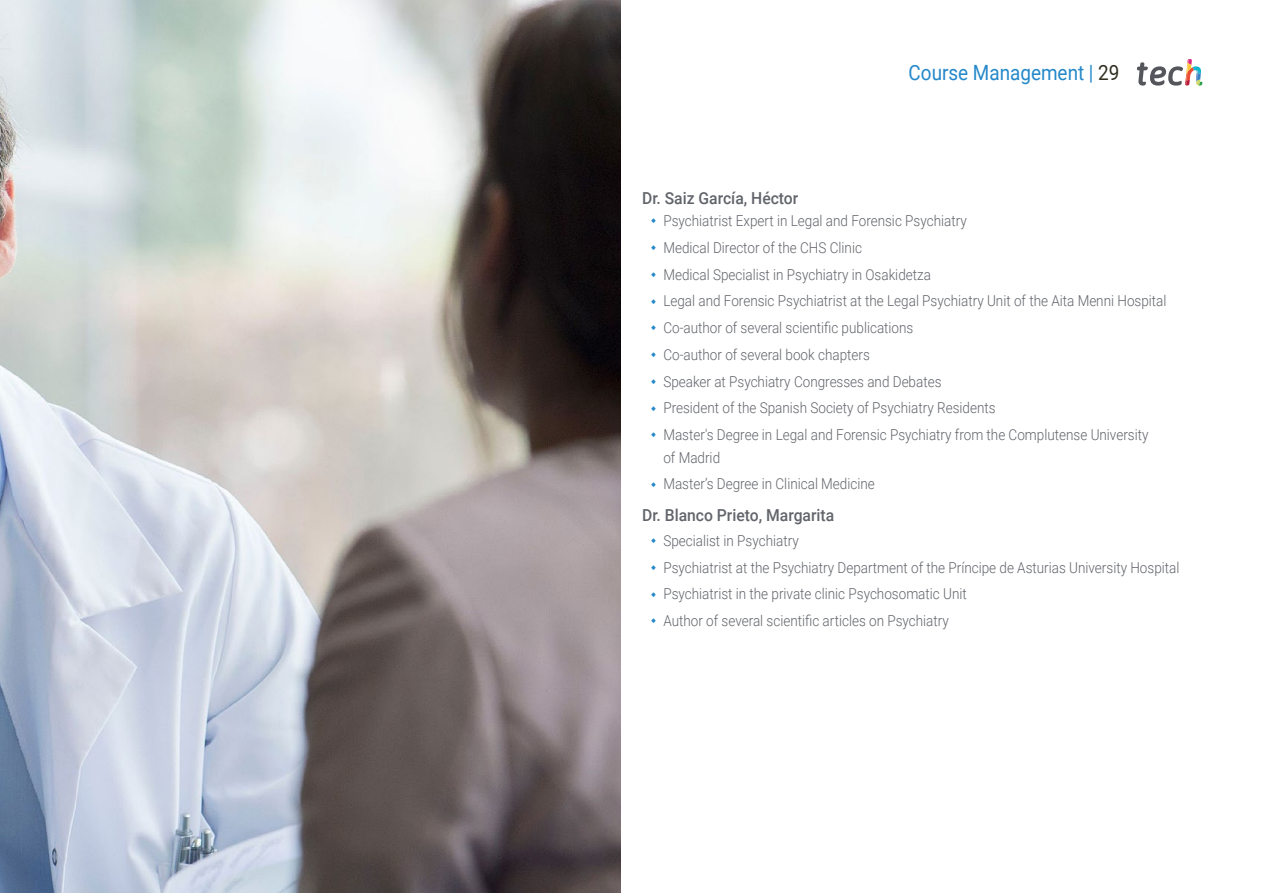
<style>
.page{position:relative;width:1263px;height:893px;background:#fff}
.page>*{position:absolute;margin:0;border:0;box-sizing:border-box;transform-origin:0 0}
.t1{font:21px "Roboto";color:#2488c9;scale:.9 1}
.t2{font:500 16.5px "Roboto";color:#61646a;scale:.95 1}
.t3{font:300 15px/26.7px "Roboto";color:#61646a;scale:.9 1}
.s1{color:#312e20}
</style>
<div class="page">
<img style="left:0;top:0;width:621px;height:893px">
<svg style="left:1137px;top:59px;width:65px;height:27px"></svg>
<h1 class="t1" style="left:909px;top:57px;width:236px">Course Management | <span class="s1">29</span></h1>
<p class="t2" style="left:642px;top:186px;width:166px">Dr. Saiz García, Héctor</p>
<p class="t3" style="left:663px;top:207px;width:560px">Psychiatrist Expert in Legal and Forensic Psychiatry<br>Medical Director of the CHS Clinic<br>Medical Specialist in Psychiatry in Osakidetza<br>Legal and Forensic Psychiatrist at the Legal Psychiatry Unit of the Aita Menni Hospital Co-author of several scientific publications<br>Co-author of several book chapters<br>Speaker at Psychiatry Congresses and Debates<br>President of the Spanish Society of Psychiatry Residents<br>Master's Degree in Legal and Forensic Psychiatry from the Complutense University</p>
<p class="t3" style="left:663px;top:443px;width:236px">of Madrid<br>Master’s Degree in Clinical Medicine</p>
<p class="t2" style="left:642px;top:504px;width:204px">Dr. Blanco Prieto, Margarita</p>
<p class="t3" style="left:663px;top:527px;width:575px">Specialist in Psychiatry<br>Psychiatrist at the Psychiatry Department of the Príncipe de Asturias University Hospital Psychiatrist in the private clinic Psychosomatic Unit<br>Author of several scientific articles on Psychiatry</p>
</div>
